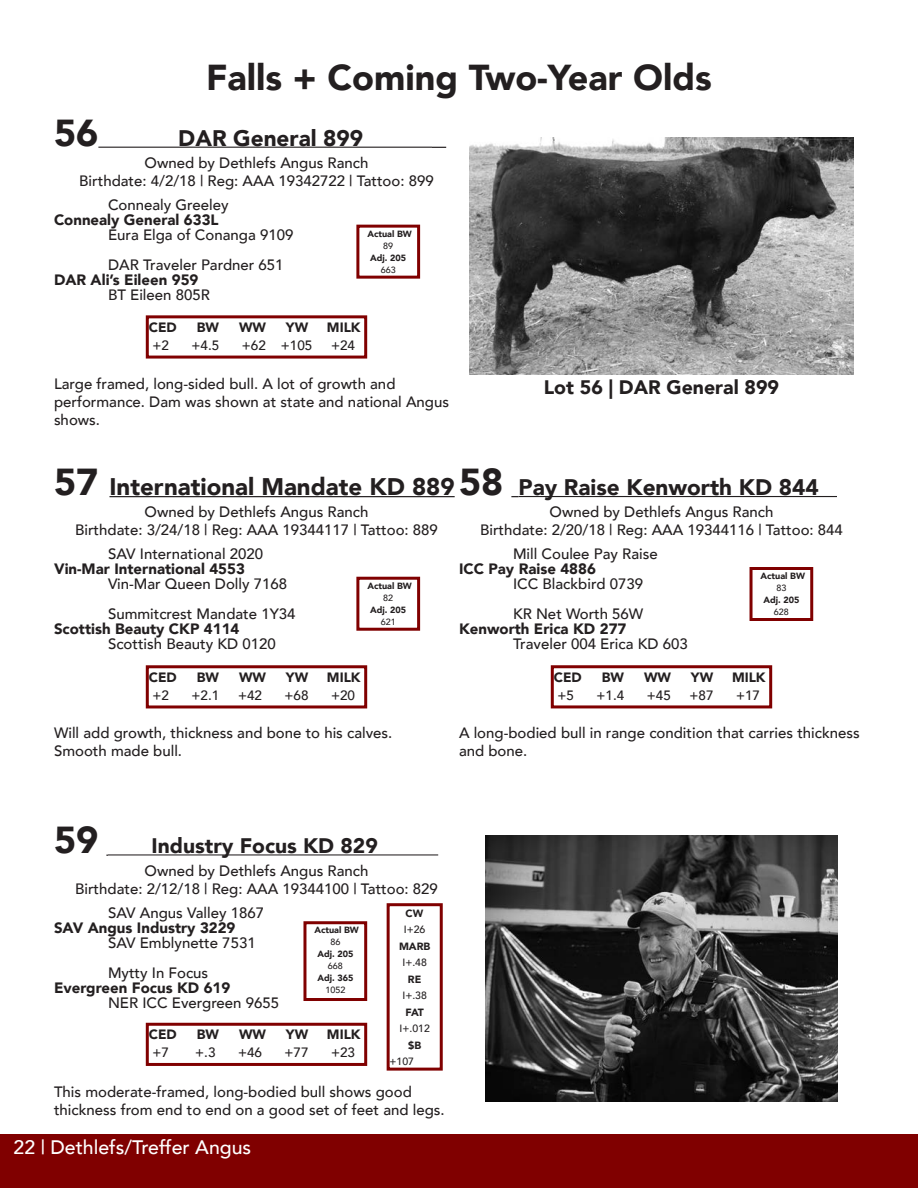
<style>
.page{position:relative;width:918px;height:1188px;background:#fff}
.page>*{position:absolute;margin:0;border:0;box-sizing:border-box;transform-origin:0 0}
.t1{font:900 37.5px "Avenir";color:#231f20}
.t2{font:900 36px "Avenir";color:#231f20}
.t3{font:900 24px "Avenir";color:#231f20}
.t4{font:900 22.5px "Avenir";color:#231f20}
.t5{font:900 21px "Avenir";color:#231f20}
.t6{font:500 19.5px "Avenir";color:#fff}
.t7{font:900 19.5px "Avenir";color:#231f20}
.t8{font:500 15px/18px "Avenir";color:#231f20}
.t9{font:900 15px "Avenir";color:#231f20}
.t10{font:500 13.5px "Avenir";color:#231f20}
.t11{font:900 13.5px "Avenir";color:#231f20}
.t12{font:500 10.5px/16.5px "Avenir";color:#231f20}
.t13{font:900 10.5px "Avenir";color:#231f20}
.t14{font:900 9px "Avenir";color:#231f20}
.t15{font:500 9px "Avenir";color:#231f20}
.s1{font-size:37.5px}
.s2{font-size:22.5px}
.s3{font-weight:900}
</style>
<div class="page">
<div style="left:0;top:1134px;width:918px;height:54px;background:#800000"></div>
<hr style="left:98px;top:147px;width:334px;height:1px;background:#231f20">
<svg style="left:432px;top:147px;width:14px;height:1px"></svg>
<div style="left:146px;top:315px;width:221px;height:44px;border:3px solid #800000"></div>
<div style="left:356px;top:225px;width:64px;height:54px;border:3px solid #800000"></div>
<hr style="left:518px;top:496px;width:319px;height:1px;background:#231f20">
<div style="left:551px;top:665px;width:221px;height:43px;border:3px solid #800000"></div>
<div style="left:750px;top:567px;width:63px;height:54px;border:3px solid #800000"></div>
<hr style="left:109px;top:496px;width:346px;height:1px;background:#231f20">
<div style="left:146px;top:665px;width:221px;height:43px;border:3px solid #800000"></div>
<div style="left:356px;top:577px;width:64px;height:54px;border:3px solid #800000"></div>
<hr style="left:108px;top:854px;width:330px;height:1px;background:#231f20">
<div style="left:146px;top:1023px;width:221px;height:43px;border:3px solid #800000"></div>
<div style="left:303px;top:921px;width:64px;height:80px;border:3px solid #800000"></div>
<div style="left:387px;top:903px;width:56px;height:168px;border:3px solid #800000"></div>
<img style="left:470px;top:138px;width:383px;height:236px">
<img style="left:485px;top:836px;width:353px;height:266px">
<p class="t2" style="left:206px;top:47px;width:507px">Falls + Coming Two-Year Olds</p>
<p class="t1" style="left:54px;top:100px;width:46px">56</p>
<p class="t4" style="left:178px;top:118px;width:186px">DAR General 899</p>
<p class="t8" style="left:145px;top:153px;width:225px">Owned by Dethlefs Angus Ranch</p>
<p class="t8" style="left:79px;top:171px;width:356px">Birthdate: 4/2/18 | Reg: AAA 19342722 | Tattoo: 899</p>
<p class="t8" style="left:108px;top:195px;width:122px">Connealy Greeley</p>
<p class="t9" style="left:54px;top:207px;width:166px">Connealy General 633L</p>
<p class="t8" style="left:108px;top:225px;width:187px">Eura Elga of Conanga 9109</p>
<p class="t8" style="left:108px;top:255px;width:177px">DAR Traveler Pardner 651</p>
<p class="t9" style="left:54px;top:267px;width:146px">DAR Ali’s Eileen 959</p>
<p class="t8" style="left:108px;top:285px;width:103px">BT Eileen 805R</p>
<p class="t11" style="left:149px;top:316px;width:29px">CED</p>
<p class="t11" style="left:197px;top:316px;width:24px">BW</p>
<p class="t11" style="left:239px;top:316px;width:28px">WW</p>
<p class="t11" style="left:286px;top:316px;width:24px">YW</p>
<p class="t11" style="left:327px;top:316px;width:35px">MILK</p>
<p class="t10" style="left:153px;top:333px;width:18px">+2</p>
<p class="t10" style="left:192px;top:333px;width:29px">+4.5</p>
<p class="t10" style="left:242px;top:333px;width:72px">+62 +105</p>
<p class="t10" style="left:331px;top:333px;width:26px">+24</p>
<p class="t8" style="left:54px;top:374px;width:397px">Large framed, long-sided bull. A lot of growth and performance. Dam was shown at state and national Angus shows.</p>
<p class="t14" style="left:367px;top:226px;width:46px">Actual BW</p>
<p class="t15" style="left:383px;top:238px;width:12px">89</p>
<p class="t14" style="left:370px;top:250px;width:37px">Adj. 205</p>
<p class="t15" style="left:381px;top:262px;width:17px">663</p>
<p class="t7" style="left:544px;top:370px;width:237px">Lot 56 | DAR General 899</p>
<p class="t3" style="left:54px;top:466px;width:766px"><span class="s1">57</span> International Mandate KD 889 <span class="s1">58</span> <span class="s2">Pay Raise Kenworth KD 844</span></p>
<p class="t8" style="left:550px;top:502px;width:225px">Owned by Dethlefs Angus Ranch</p>
<p class="t8" style="left:480px;top:520px;width:364px">Birthdate: 2/20/18 | Reg: AAA 19344116 | Tattoo: 844</p>
<p class="t8" style="left:513px;top:544px;width:146px">Mill Coulee Pay Raise</p>
<p class="t9" style="left:459px;top:556px;width:138px">ICC Pay Raise 4886</p>
<p class="t8" style="left:513px;top:574px;width:132px">ICC Blackbird 0739</p>
<p class="t8" style="left:513px;top:604px;width:132px">KR Net Worth 56W</p>
<p class="t9" style="left:459px;top:616px;width:169px">Kenworth Erica KD 277</p>
<p class="t8" style="left:513px;top:634px;width:176px">Traveler 004 Erica KD 603</p>
<p class="t11" style="left:554px;top:665px;width:29px">CED</p>
<p class="t11" style="left:602px;top:665px;width:24px">BW</p>
<p class="t11" style="left:644px;top:665px;width:28px">WW</p>
<p class="t11" style="left:691px;top:665px;width:24px">YW</p>
<p class="t11" style="left:732px;top:665px;width:35px">MILK</p>
<p class="t10" style="left:558px;top:683px;width:18px">+5</p>
<p class="t10" style="left:597px;top:683px;width:29px">+1.4</p>
<p class="t10" style="left:647px;top:683px;width:26px">+45</p>
<p class="t10" style="left:690px;top:683px;width:26px">+87</p>
<p class="t10" style="left:736px;top:683px;width:26px">+17</p>
<p class="t8" style="left:459px;top:723px;width:402px">A long-bodied bull in range condition that carries thickness and bone.</p>
<p class="t8" style="left:145px;top:502px;width:225px">Owned by Dethlefs Angus Ranch</p>
<p class="t8" style="left:75px;top:520px;width:364px">Birthdate: 3/24/18 | Reg: AAA 19344117 | Tattoo: 889</p>
<p class="t8" style="left:108px;top:544px;width:157px">SAV International 2020</p>
<p class="t9" style="left:54px;top:556px;width:192px">Vin-Mar International 4553</p>
<p class="t8" style="left:108px;top:574px;width:181px">Vin-Mar Queen Dolly 7168</p>
<p class="t8" style="left:108px;top:604px;width:189px">Summitcrest Mandate 1Y34</p>
<p class="t9" style="left:54px;top:616px;width:187px">Scottish Beauty CKP 4114</p>
<p class="t8" style="left:108px;top:634px;width:169px">Scottish Beauty KD 0120</p>
<p class="t11" style="left:149px;top:666px;width:29px">CED</p>
<p class="t11" style="left:197px;top:666px;width:24px">BW</p>
<p class="t11" style="left:239px;top:666px;width:28px">WW</p>
<p class="t11" style="left:286px;top:666px;width:24px">YW</p>
<p class="t11" style="left:327px;top:666px;width:35px">MILK</p>
<p class="t10" style="left:153px;top:683px;width:18px">+2</p>
<p class="t10" style="left:192px;top:683px;width:29px">+2.1</p>
<p class="t10" style="left:238px;top:683px;width:26px">+42</p>
<p class="t10" style="left:285px;top:683px;width:26px">+68</p>
<p class="t10" style="left:331px;top:683px;width:26px">+20</p>
<p class="t8" style="left:54px;top:723px;width:340px">Will add growth, thickness and bone to his calves.</p>
<p class="t8" style="left:54px;top:741px;width:130px">Smooth made bull.</p>
<p class="t14" style="left:761px;top:568px;width:46px">Actual BW</p>
<p class="t15" style="left:776px;top:580px;width:12px">83</p>
<p class="t14" style="left:763px;top:592px;width:37px">Adj. 205</p>
<p class="t15" style="left:774px;top:604px;width:17px">628</p>
<p class="t14" style="left:367px;top:578px;width:46px">Actual BW</p>
<p class="t15" style="left:383px;top:590px;width:12px">82</p>
<p class="t14" style="left:370px;top:602px;width:37px">Adj. 205</p>
<p class="t15" style="left:381px;top:614px;width:17px">621</p>
<p class="t1" style="left:54px;top:808px;width:46px">59</p>
<p class="t5" style="left:152px;top:828px;width:228px">Industry Focus KD 829</p>
<p class="t8" style="left:145px;top:861px;width:225px">Owned by Dethlefs Angus Ranch</p>
<p class="t8" style="left:75px;top:879px;width:364px">Birthdate: 2/12/18 | Reg: AAA 19344100 | Tattoo: 829</p>
<p class="t8" style="left:108px;top:903px;width:158px">SAV Angus Valley 1867</p>
<p class="t9" style="left:54px;top:915px;width:183px">SAV Angus Industry 3229</p>
<p class="t8" style="left:108px;top:933px;width:149px">SAV Emblynette 7531</p>
<p class="t8" style="left:108px;top:963px;width:102px">Mytty In Focus</p>
<p class="t9" style="left:54px;top:975px;width:178px">Evergreen Focus KD 619</p>
<p class="t8" style="left:108px;top:993px;width:173px">NER ICC Evergreen 9655</p>
<p class="t11" style="left:149px;top:1023px;width:29px">CED</p>
<p class="t11" style="left:197px;top:1023px;width:24px">BW</p>
<p class="t11" style="left:239px;top:1023px;width:28px">WW</p>
<p class="t11" style="left:286px;top:1023px;width:24px">YW</p>
<p class="t11" style="left:327px;top:1023px;width:35px">MILK</p>
<p class="t10" style="left:153px;top:1041px;width:18px">+7</p>
<p class="t10" style="left:195px;top:1041px;width:22px">+.3</p>
<p class="t10" style="left:238px;top:1041px;width:26px">+46</p>
<p class="t10" style="left:285px;top:1041px;width:26px">+77</p>
<p class="t10" style="left:331px;top:1041px;width:26px">+23</p>
<p class="t8" style="left:54px;top:1082px;width:392px">This moderate-framed, long-bodied bull shows good thickness from end to end on a good set of feet and legs.</p>
<p class="t13" style="left:406px;top:904px;width:19px">CW</p>
<p class="t12" style="left:404px;top:921px;width:23px">I+26</p>
<p class="t13" style="left:399px;top:937px;width:33px">MARB</p>
<p class="t12" style="left:402px;top:954px;width:26px">I+.48</p>
<p class="t13" style="left:408px;top:970px;width:15px">RE</p>
<p class="t12" style="left:402px;top:987px;width:26px">I+.38</p>
<p class="t13" style="left:405px;top:1003px;width:20px">FAT</p>
<p class="t12" style="left:400px;top:1020px;width:32px">I+.012</p>
<p class="t12" style="left:390px;top:1036px;width:33px;text-indent:19px"><span class="s3">$B </span>+107</p>
<p class="t14" style="left:314px;top:922px;width:46px">Actual BW</p>
<p class="t15" style="left:330px;top:934px;width:12px">86</p>
<p class="t14" style="left:317px;top:946px;width:37px">Adj. 205</p>
<p class="t15" style="left:328px;top:958px;width:17px">668</p>
<p class="t14" style="left:317px;top:970px;width:37px">Adj. 365</p>
<p class="t15" style="left:325px;top:982px;width:22px">1052</p>
<p class="t6" style="left:14px;top:1130px;width:239px">22 | Dethlefs/Treffer Angus</p>
</div>
